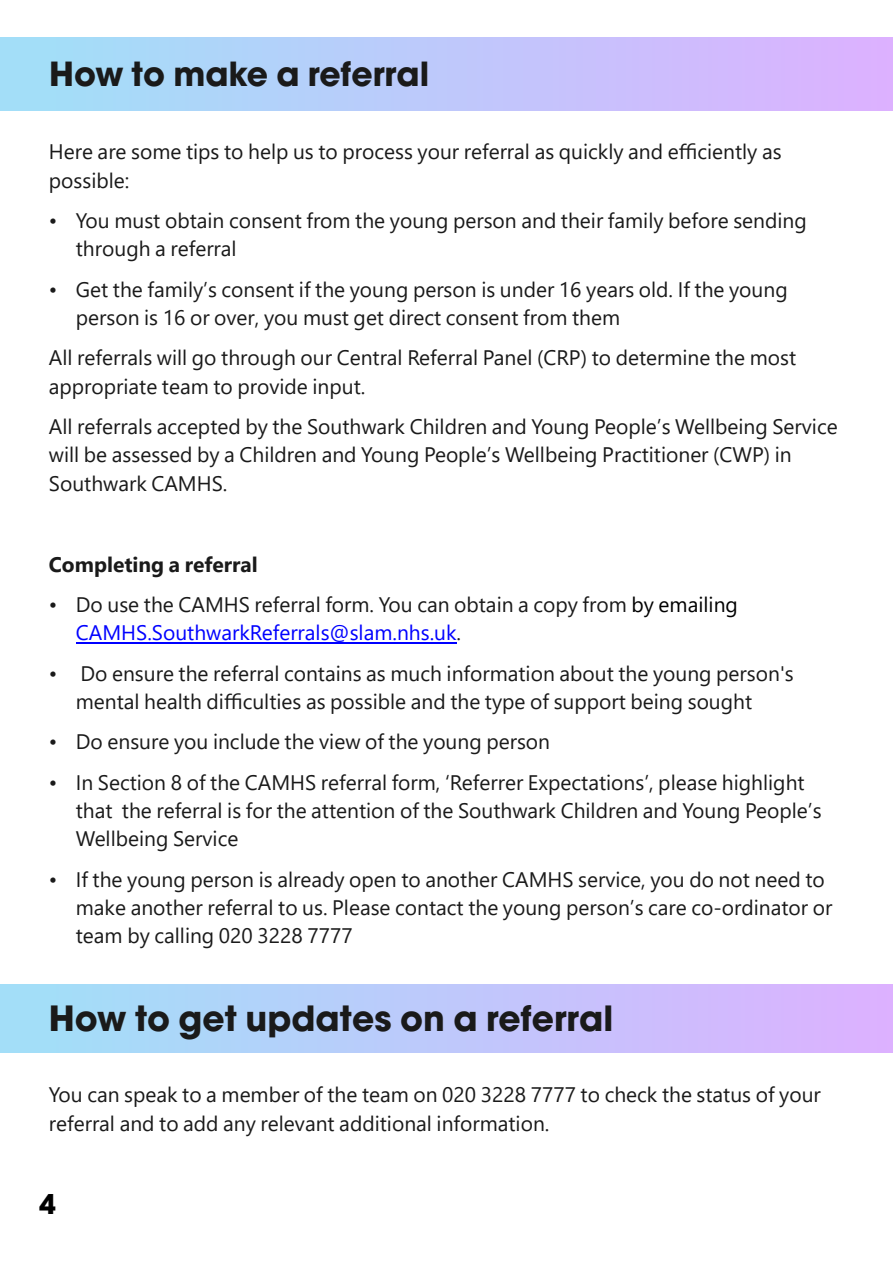
<style>
.page{position:relative;width:893px;height:1263px;background:#fff}
.page>*{position:absolute;margin:0;border:0;box-sizing:border-box;transform-origin:0 0}
.t1{font:700 34.5px "Avant Garde LT";color:#1a1a1a}
.t2{font:700 33px "Avant Garde LT";color:#1a1a1a}
.t3{font:700 27px "Avant Garde LT";color:#000}
.t4{font:21px/28.3px "Segoe UI";color:#1a1a1a}
.t5{font:700 21px "Segoe UI";color:#1a1a1a}
.s1{color:#000}
.s2{color:#00f}
</style>
<div class="page">
<div style="left:0;top:38px;width:893px;height:72px;background:linear-gradient(to right,#a0e0f8,#ddb1ff)"></div>
<div style="left:0;top:984px;width:893px;height:68px;background:linear-gradient(to right,#a0e0f8,#ddb1ff)"></div>
<hr style="left:76px;top:642px;width:381px;height:1px;background:#00f">
<h2 class="t2" style="left:49px;top:62px;width:382px">How to make a referral</h2>
<p class="t4" style="left:49px;top:140px;width:734px">Here are some tips to help us to process your referral as quickly and efficiently as possible:</p>
<p class="t4" style="left:76px;top:208px;width:732px;text-indent:-27px">• You must obtain consent from the young person and their family before sending through a referral</p>
<p class="t4" style="left:76px;top:277px;width:713px;text-indent:-27px">• Get the family’s consent if the young person is under 16 years old. If the young person is 16 or over, you must get direct consent from them</p>
<p class="t4" style="left:49px;top:346px;width:749px">All referrals will go through our Central Referral Panel (CRP) to determine the most appropriate team to provide input.</p>
<p class="t4" style="left:49px;top:414px;width:790px">All referrals accepted by the Southwark Children and Young People’s Wellbeing Service will be assessed by a Children and Young People’s Wellbeing Practitioner (CWP) in<br>Southwark CAMHS.</p>
<p class="t5" style="left:49px;top:556px;width:210px">Completing a referral</p>
<p class="t4" style="left:76px;top:592px;width:663px;text-indent:-27px">• Do use the CAMHS referral form. You can obtain a copy from <span class="s1">by emailing<br></span><span class="s2">CAMHS.SouthwarkReferrals@slam.nhs.uk</span>.</p>
<p class="t4" style="left:76px;top:661px;width:719px;text-indent:-27px">• Do ensure the referral contains as much information about the young person's mental health difficulties as possible and the type of support being sought</p>
<p class="t4" style="left:49px;top:730px;width:503px">• Do ensure you include the view of the young person</p>
<p class="t4" style="left:76px;top:770px;width:747px;text-indent:-27px">• In Section 8 of the CAMHS referral form, ‘Referrer Expectations’, please highlight that the referral is for the attention of the Southwark Children and Young People’s<br>Wellbeing Service</p>
<p class="t4" style="left:76px;top:867px;width:758px;text-indent:-27px">• If the young person is already open to another CAMHS service, you do not need to make another referral to us. Please contact the young person’s care co-ordinator or team by calling 020 3228 7777</p>
<h1 class="t1" style="left:49px;top:1006px;width:566px">How to get updates on a referral</h1>
<p class="t4" style="left:49px;top:1082px;width:774px">You can speak to a member of the team on 020 3228 7777 to check the status of your referral and to add any relevant additional information.</p>
<p class="t3" style="left:39px;top:1194px;width:18px">4</p>
</div>
